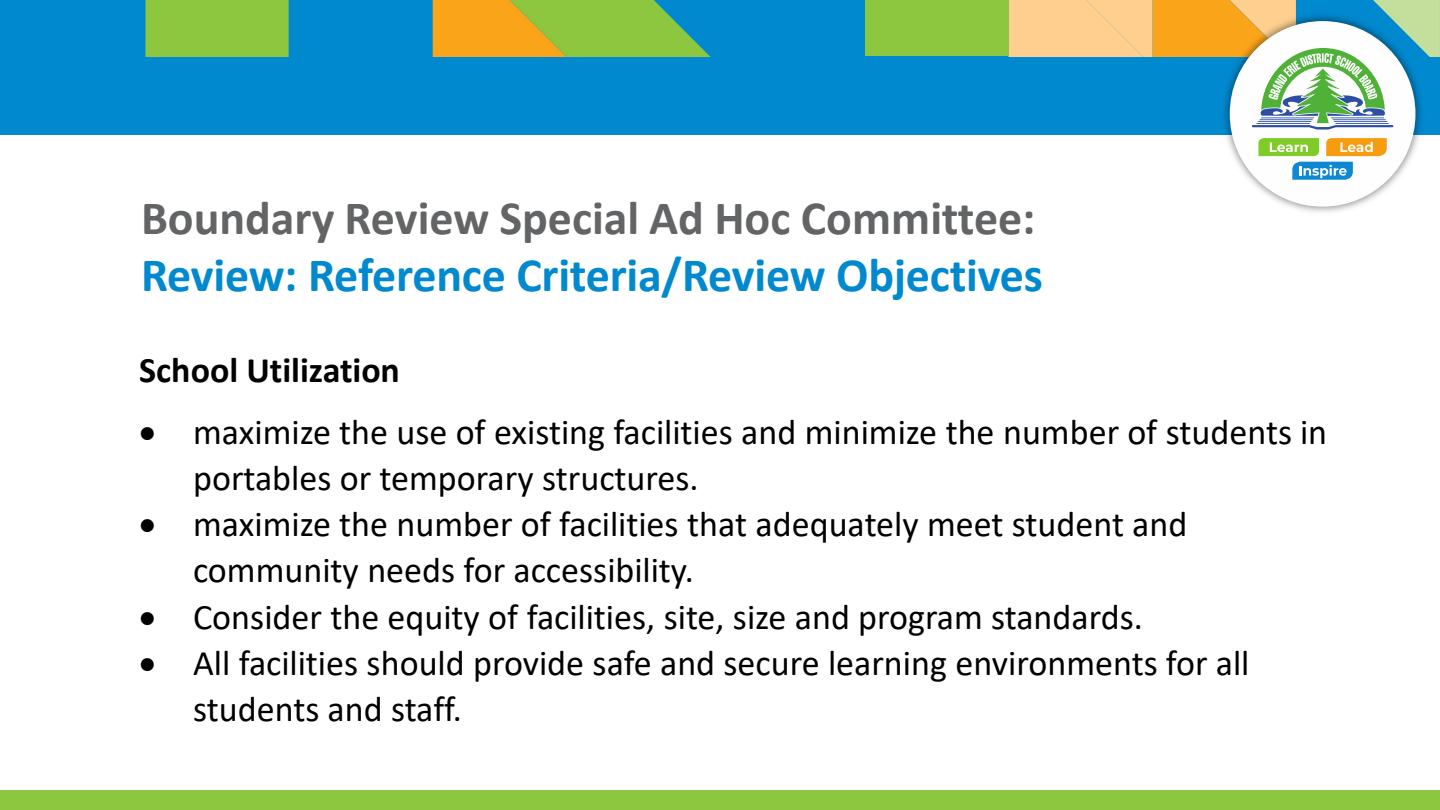
<style>
.page{position:relative;width:1440px;height:810px;background:#fff}
.page>*{position:absolute;margin:0;border:0;box-sizing:border-box;transform-origin:0 0}
.t1{font:700 48px/57.6px "Calibri";letter-spacing:-.005em;color:#0089cf}
.t2{font:36px/46px "Calibri";color:#000}
.t3{font:700 36px "Calibri";color:#000}
.s1{color:#636466}
</style>
<div class="page">
<div style="left:289px;top:0;width:575px;height:57px;background:#0089cf"></div>
<svg style="left:0;top:0;width:289px;height:57px;background:#45a787"></svg>
<svg style="left:433px;top:0;width:290px;height:57px;background:#a0b145"></svg>
<div style="left:0;top:790px;width:1440px;height:20px;background:#8dc63f"></div>
<div style="left:0;top:57px;width:1440px;height:78px;background:#0089cf"></div>
<img style="left:1234px;top:156px;width:178px;height:56px">
<div style="left:1232px;top:23px;width:182px;height:182px;background:#fefefe;border-radius:50%"></div>
<svg style="left:864px;top:0;width:576px;height:156px"></svg>
<svg style="left:1292px;top:162px;width:61px;height:18px"></svg>
<p class="t1" style="left:141px;top:188px;width:903px"><span class="s1">Boundary Review Special Ad Hoc Committee:<br></span>Review: Reference Criteria/Review Objectives</p>
<p class="t3" style="left:139px;top:344px;width:262px">School Utilization</p>
<p class="t2" style="left:193px;top:408px;width:1136px;text-indent:-54px">• maximize the use of existing facilities and minimize the number of students in portables or temporary structures.</p>
<p class="t2" style="left:193px;top:501px;width:996px;text-indent:-54px">• maximize the number of facilities that adequately meet student and community needs for accessibility.</p>
<p class="t2" style="left:139px;top:593px;width:1005px">• Consider the equity of facilities, site, size and program standards.</p>
<p class="t2" style="left:193px;top:639px;width:1058px;text-indent:-54px">• All facilities should provide safe and secure learning environments for all students and staff.</p>
</div>
